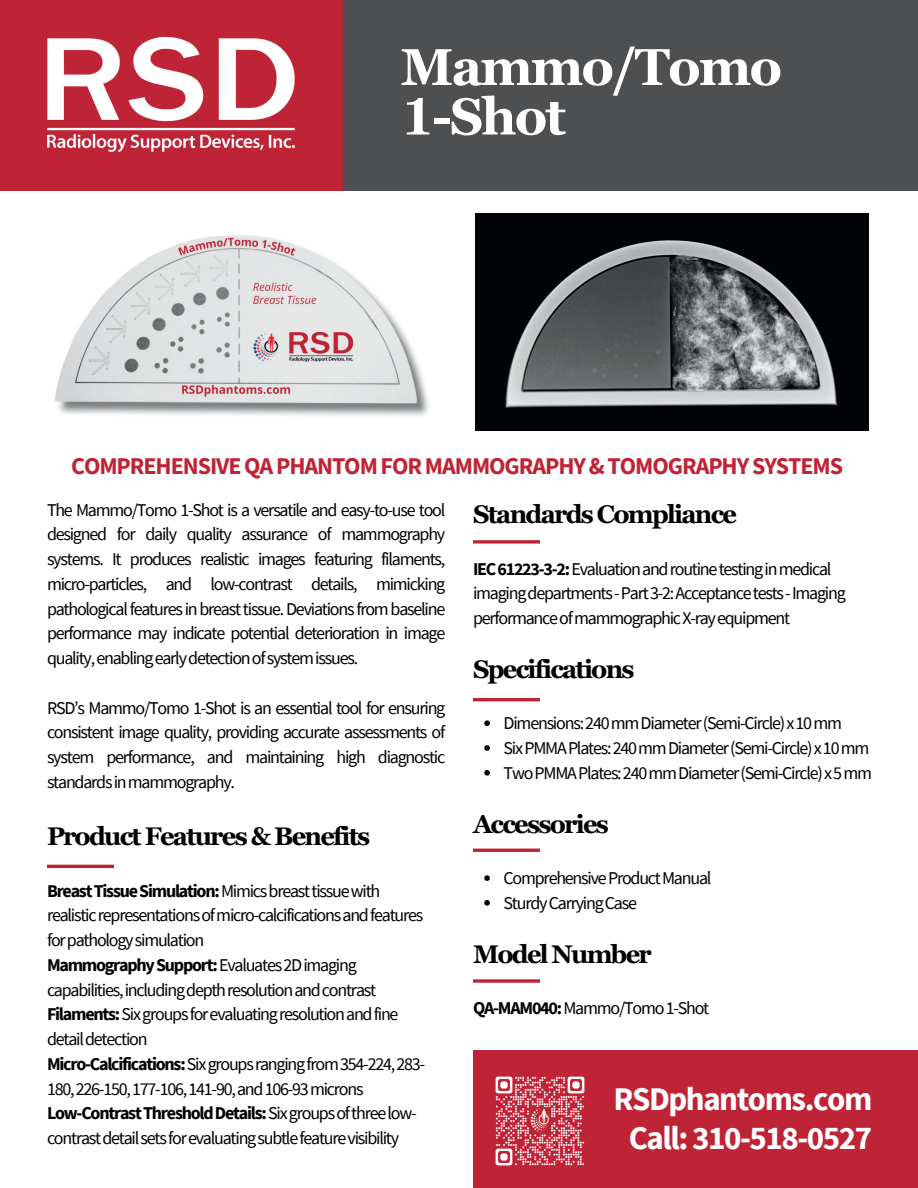
<style>
.page{position:relative;width:918px;height:1188px;background:#fff}
.page>*{position:absolute;margin:0;border:0;box-sizing:border-box;transform-origin:0 0}
.t1{font:700 51.6px/49.5px "Georgia Pro";letter-spacing:-.04em;color:#fff}
.t2{font:700 33px/39.3px "Source Sans Pro";letter-spacing:-.045em;color:#fff;text-align:center}
.t3{font:700 25.5px "Georgia Pro";letter-spacing:-.07em;color:#000}
.t4{font:700 24px "Source Sans Pro";letter-spacing:-.045em;color:#bf2436}
.t5{font:18px/24.8px "Source Sans Pro";letter-spacing:-.07em;color:#000}
.s1{font-weight:700}
</style>
<div class="page">
<div style="left:0;top:0;width:918px;height:191px;background:#4d4f51"></div>
<div style="left:0;top:0;width:343px;height:191px;background:#bf2436"></div>
<img style="left:47px;top:37px;width:248px;height:115px">
<div style="left:473px;top:1050px;width:445px;height:138px;background:#bf2436"></div>
<img style="left:495px;top:1076px;width:90px;height:90px">
<img style="left:475px;top:214px;width:394px;height:217px">
<svg style="left:473px;top:979px;width:67px;height:4px"></svg>
<svg style="left:473px;top:540px;width:67px;height:4px"></svg>
<svg style="left:484px;top:875px;width:6px;height:6px"></svg>
<svg style="left:484px;top:900px;width:6px;height:6px"></svg>
<hr style="left:473px;top:849px;width:67px;height:3px;background:#bf2436">
<hr style="left:47px;top:865px;width:67px;height:3px;background:#bf2436">
<img style="left:55px;top:235px;width:374px;height:181px">
<svg style="left:484px;top:720px;width:6px;height:6px"></svg>
<svg style="left:484px;top:745px;width:6px;height:6px"></svg>
<svg style="left:484px;top:770px;width:6px;height:6px"></svg>
<hr style="left:473px;top:698px;width:67px;height:3px;background:#bf2436">
<img style="left:529px;top:1108px;width:21px;height:26px">
<h1 class="t1" style="left:401px;top:44px;width:383px">Mammo/Tomo<br>1-Shot</h1>
<h3 class="t4" style="left:71px;top:449px;width:773px">COMPREHENSIVE QA PHANTOM FOR MAMMOGRAPHY &amp; TOMOGRAPHY SYSTEMS</h3>
<p class="t5" style="left:47px;top:497px;width:400px;text-align:justify">The Mammo/Tomo 1-Shot is a versatile and easy-to-use tool designed for daily quality assurance of mammography systems. It produces realistic images featuring filaments, micro-particles, and low-contrast details, mimicking pathological features in breast tissue. Deviations from baseline performance may indicate potential deterioration in image quality, enabling early detection of system issues.</p>
<p class="t5" style="left:47px;top:695px;width:400px;text-align:justify">RSD’s Mammo/Tomo 1-Shot is an essential tool for ensuring consistent image quality, providing accurate assessments of system performance, and maintaining high diagnostic standards in mammography.</p>
<h3 class="t3" style="left:473px;top:499px;width:266px">Standards Compliance</h3>
<p class="t5" style="left:473px;top:556px;width:374px"><span class="s1">IEC 61223-3-2:</span> Evaluation and routine testing in medical imaging departments - Part 3-2: Acceptance tests - Imaging performance of mammographic X-ray equipment</p>
<h3 class="t3" style="left:473px;top:654px;width:163px">Specifications</h3>
<p class="t5" style="left:504px;top:711px;width:370px">Dimensions: 240 mm Diameter (Semi-Circle) x 10 mm<br>Six PMMA Plates: 240 mm Diameter (Semi-Circle) x 10 mm<br>Two PMMA Plates: 240 mm Diameter (Semi-Circle) x 5 mm</p>
<h3 class="t3" style="left:47px;top:821px;width:325px">Product Features &amp; Benefits</h3>
<p class="t5" style="left:47px;top:878px;width:380px"><span class="s1">Breast Tissue Simulation:</span> Mimics breast tissue with realistic representations of micro-calcifications and features for pathology simulation<br><span class="s1">Mammography Support:</span> Evaluates 2D imaging capabilities, including depth resolution and contrast <span class="s1">Filaments:</span> Six groups for evaluating resolution and fine detail detection<br><span class="s1">Micro-Calcifications:</span> Six groups ranging from 354-224, 283- 180, 226-150, 177-106, 141-90, and 106-93 microns <span class="s1">Low-Contrast Threshold Details:</span> Six groups of three low&shy;contrast detail sets for evaluating subtle feature visibility</p>
<h3 class="t3" style="left:473px;top:809px;width:137px">Accessories</h3>
<p class="t5" style="left:504px;top:866px;width:209px">Comprehensive Product Manual<br>Sturdy Carrying Case</p>
<h3 class="t3" style="left:473px;top:939px;width:180px">Model Number</h3>
<p class="t5" style="left:473px;top:996px;width:238px"><span class="s1">QA-MAM040:</span> Mammo/Tomo 1-Shot</p>
<h2 class="t2" style="left:613px;top:1079px;width:260px">RSDphantoms.com<br>Call: 310-518-0527</h2>
</div>
